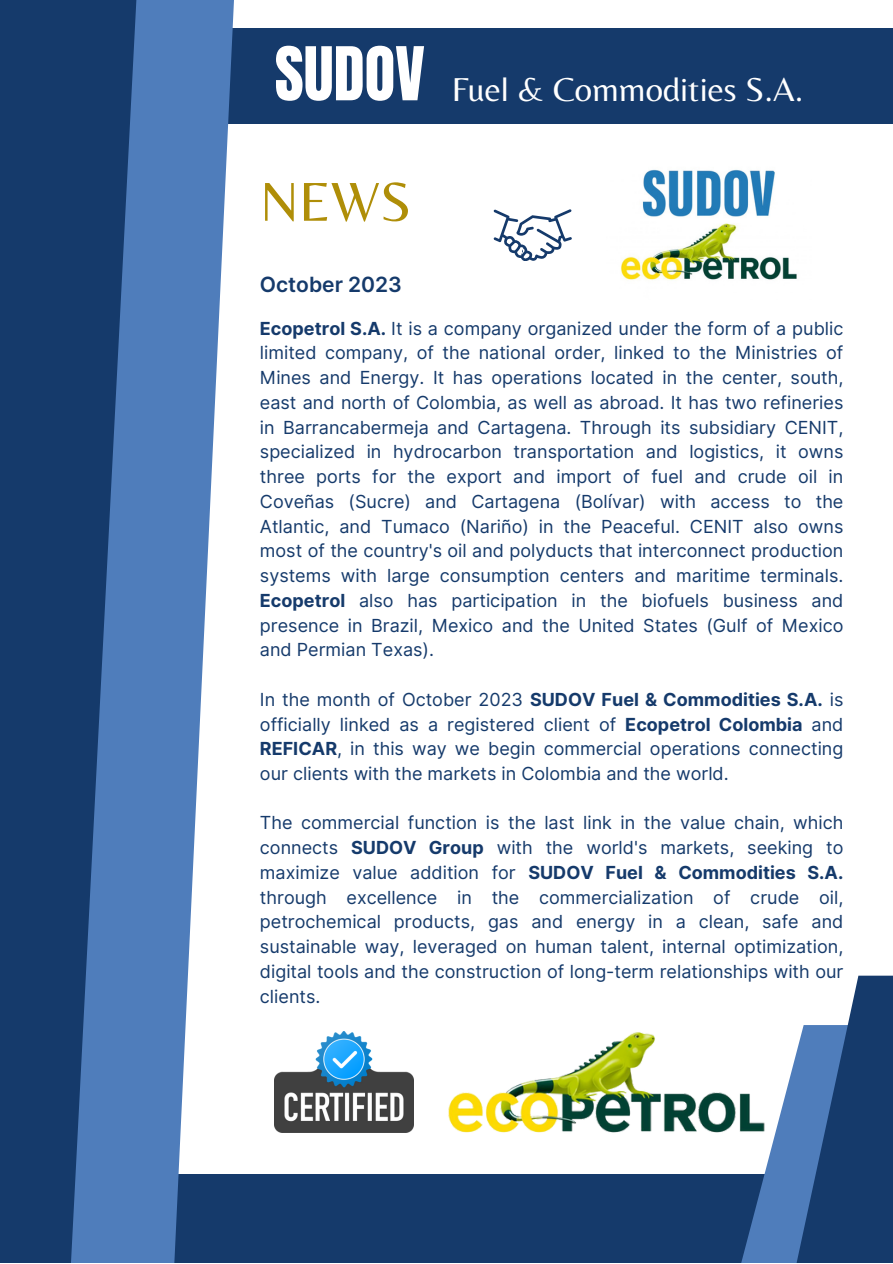
<style>
.page{position:relative;width:893px;height:1264px;background:#fff}
.page>*{position:absolute;margin:0;border:0;box-sizing:border-box;transform-origin:0 0}
.t1{font:63px "Anton";color:#fff}
.t2{font:57px "Belleza";color:#af8e08}
.t3{font:34.5px "Belleza";color:#fff}
.t4{font:600 21px "Inter";color:#153a6b}
.t5{font:18px/24.8px "Inter";color:#153a6b;text-align:justify}
.s1{font-weight:700}
</style>
<div class="page">
<div style="left:0;top:28px;width:892px;height:95px;background:#153a6b"></div>
<div style="left:0;top:1174px;width:892px;height:88px;background:#153a6b"></div>
<svg style="left:137px;top:0;width:103px;height:1262px;fill:#4f7dbb"></svg>
<svg style="left:0;top:0;width:137px;height:1262px;background:#234a7e"></svg>
<svg style="left:741px;top:1220px;width:50px;height:42px;background:#4874b1"></svg>
<svg style="left:791px;top:975px;width:101px;height:287px;fill:#153a6b"></svg>
<img style="left:620px;top:169px;width:177px;height:111px">
<img style="left:448px;top:1032px;width:343px;height:188px">
<img style="left:275px;top:1031px;width:138px;height:101px">
<svg style="left:493px;top:209px;width:79px;height:52px"></svg>
<p class="t1" style="left:275px;top:29px;width:151px">SUDOV</p>
<p class="t3" style="left:451px;top:68px;width:353px">Fuel &amp; Commodities S.A.</p>
<p class="t2" style="left:260px;top:168px;width:153px">NEWS</p>
<p class="t4" style="left:260px;top:272px;width:143px">October 2023</p>
<p class="t5" style="left:260px;top:316px;width:585px"><span class="s1">Ecopetrol S.A.</span> It is a company organized under the form of a public limited company, of the national order, linked to the Ministries of Mines and Energy. It has operations located in the center, south, east and north of Colombia, as well as abroad. It has two refineries in Barrancabermeja and Cartagena. Through its subsidiary CENIT, specialized in hydrocarbon transportation and logistics, it owns three ports for the export and import of fuel and crude oil in Coveñas (Sucre) and Cartagena (Bolívar) with access to the Atlantic, and Tumaco (Nariño) in the Peaceful. CENIT also owns most of the country's oil and polyducts that interconnect production systems with large consumption centers and maritime terminals.<br><span class="s1">Ecopetrol</span> also has participation in the biofuels business and presence in Brazil, Mexico and the United States (Gulf of Mexico and Permian Texas).</p>
<p class="t5" style="left:260px;top:686px;width:585px">In the month of October 2023 <span class="s1">SUDOV Fuel &amp; Commodities S.A.</span> is officially linked as a registered client of <span class="s1">Ecopetrol Colombia</span> and <span class="s1">REFICAR</span>, in this way we begin commercial operations connecting our clients with the markets in Colombia and the world.</p>
<p class="t5" style="left:260px;top:810px;width:585px">The commercial function is the last link in the value chain, which connects <span class="s1">SUDOV Group</span> with the world's markets, seeking to maximize value addition for <span class="s1">SUDOV Fuel &amp; Commodities S.A. </span>through excellence in the commercialization of crude oil, petrochemical products, gas and energy in a clean, safe and sustainable way, leveraged on human talent, internal optimization, digital tools and the construction of long-term relationships with our clients.</p>
</div>
